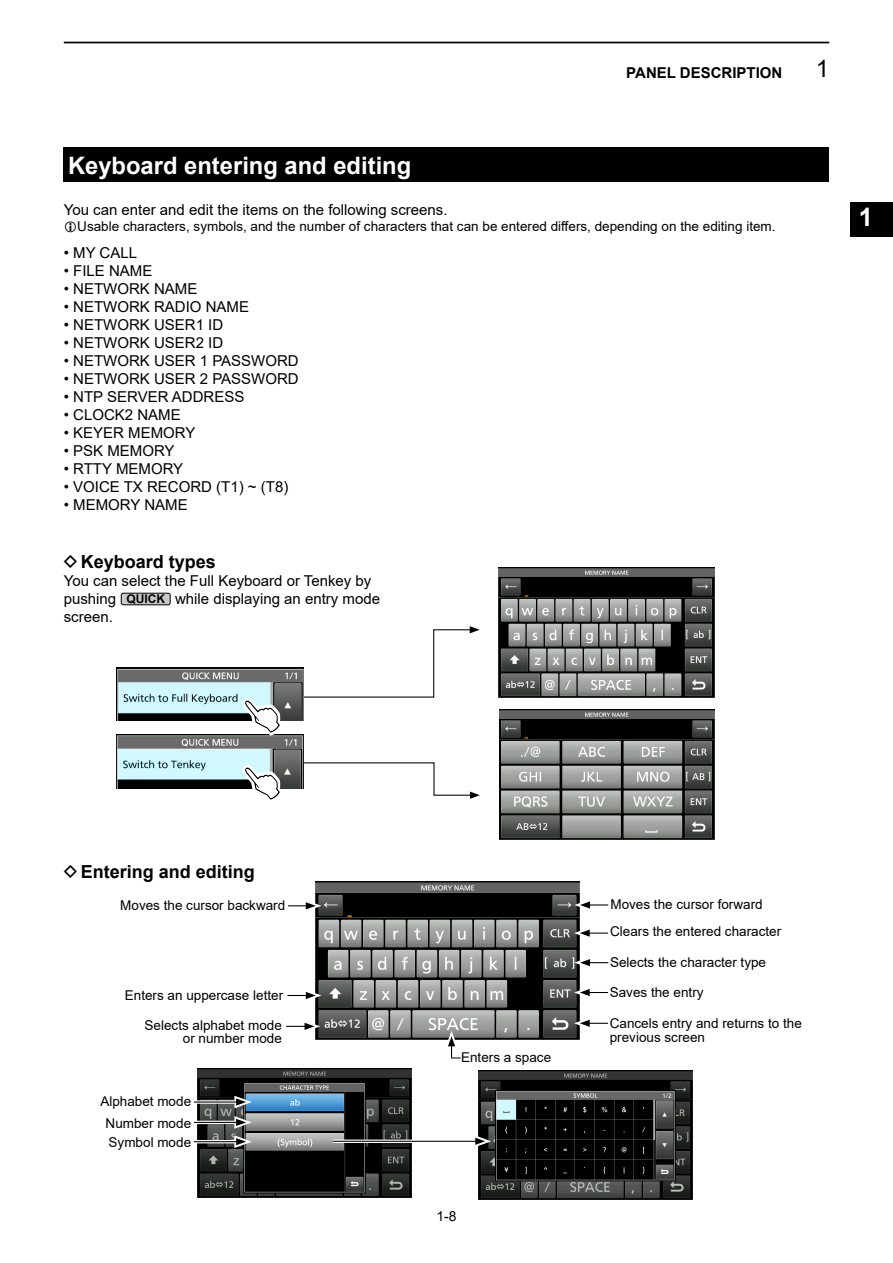
<style>
.page{position:relative;width:893px;height:1263px;background:#fff}
.page>*{position:absolute;margin:0;border:0;box-sizing:border-box;transform-origin:0 0}
.t1{font:700 25.5px "Arial";color:#fff}
.t2{font:700 24px "Arial";color:#fff}
.t3{font:24px "Arial";color:#000}
.t4{font:700 18px "Arial";color:#000}
.t5{font:15px/18px "Arial";color:#000}
.t6{font:700 15px "Arial";color:#000}
.t7{font:13.8px "Arial";color:#000}
.t8{font:13.5px/13.5px "Arial";color:#000;text-align:right}
.s1{font-family:"Product Font";font-weight:400}
.s2{font-weight:700;font-size:12px}
</style>
<div class="page">
<hr style="left:64px;top:42px;width:765px;height:1px;background:#000">
<div style="left:850px;top:202px;width:43px;height:34px;background:#000"></div>
<div style="left:64px;top:148px;width:765px;height:34px;background:#000"></div>
<div style="left:121px;top:593px;width:49px;height:12px;background:#c9caca;border-radius:2px"></div>
<div style="left:121px;top:593px;width:50px;height:12px;border:1px solid #000;border-radius:2px"></div>
<img style="left:315px;top:881px;width:265px;height:158px">
<svg style="left:574px;top:956px;width:34px;height:13px"></svg>
<hr style="left:587px;top:932px;width:21px;height:2px;background:#000">
<svg style="left:574px;top:927px;width:17px;height:12px"></svg>
<svg style="left:574px;top:986px;width:34px;height:13px"></svg>
<svg style="left:445px;top:1031px;width:16px;height:27px"></svg>
<svg style="left:574px;top:1017px;width:34px;height:12px"></svg>
<svg style="left:286px;top:1020px;width:34px;height:13px"></svg>
<svg style="left:287px;top:989px;width:34px;height:13px"></svg>
<svg style="left:574px;top:899px;width:34px;height:12px"></svg>
<svg style="left:288px;top:899px;width:33px;height:13px"></svg>
<img style="left:478px;top:1071px;width:215px;height:128px">
<img style="left:197px;top:1069px;width:214px;height:128px">
<svg style="left:195px;top:1100px;width:39px;height:4px"></svg>
<hr style="left:194px;top:1101px;width:44px;height:1px;background:#000">
<svg style="left:234px;top:1096px;width:18px;height:12px"></svg>
<svg style="left:333px;top:1139px;width:141px;height:4px"></svg>
<hr style="left:333px;top:1141px;width:145px;height:1px;background:#000">
<svg style="left:474px;top:1135px;width:17px;height:12px"></svg>
<hr style="left:195px;top:1121px;width:46px;height:3px;background:#fff">
<hr style="left:194px;top:1122px;width:44px;height:1px;background:#000">
<svg style="left:234px;top:1116px;width:18px;height:13px"></svg>
<hr style="left:195px;top:1140px;width:46px;height:3px;background:#fff">
<hr style="left:194px;top:1141px;width:44px;height:1px;background:#000">
<svg style="left:234px;top:1135px;width:18px;height:13px"></svg>
<svg style="left:302px;top:626px;width:178px;height:72px"></svg>
<img style="left:498px;top:567px;width:216px;height:130px">
<img style="left:116px;top:735px;width:188px;height:53px">
<img style="left:499px;top:709px;width:215px;height:130px">
<img style="left:116px;top:668px;width:188px;height:52px">
<svg style="left:303px;top:762px;width:177px;height:37px"></svg>
<svg style="left:243px;top:696px;width:41px;height:40px"></svg>
<svg style="left:243px;top:763px;width:41px;height:37px"></svg>
<p class="t6" style="left:626px;top:62px;width:158px">PANEL DESCRIPTION</p>
<h2 class="t3" style="left:816px;top:52px;width:15px">1</h2>
<h2 class="t2" style="left:68px;top:148px;width:345px">Keyboard entering and editing</h2>
<p class="t5" style="left:64px;top:200px;width:385px">You can enter and edit the items on the following screens.</p>
<p class="t8" style="left:77px;top:220px;width:700px">Usable characters, symbols, and the number of characters that can be entered differs, depending on the editing item.</p>
<p class="t5" style="left:64px;top:243px;width:75px">• MY CALL</p>
<p class="t5" style="left:64px;top:261px;width:90px">• FILE NAME</p>
<p class="t5" style="left:64px;top:279px;width:135px">• NETWORK NAME</p>
<p class="t5" style="left:64px;top:297px;width:187px">• NETWORK RADIO NAME</p>
<p class="t5" style="left:64px;top:315px;width:161px">• NETWORK USER1 ID</p>
<p class="t5" style="left:64px;top:333px;width:161px">• NETWORK USER2 ID</p>
<p class="t5" style="left:64px;top:351px;width:236px">• NETWORK USER 1 PASSWORD</p>
<p class="t5" style="left:64px;top:369px;width:236px">• NETWORK USER 2 PASSWORD</p>
<p class="t5" style="left:64px;top:387px;width:182px">• NTP SERVER ADDRESS</p>
<p class="t5" style="left:64px;top:405px;width:118px">• CLOCK2 NAME</p>
<p class="t5" style="left:64px;top:423px;width:133px">• KEYER MEMORY</p>
<p class="t5" style="left:64px;top:441px;width:112px">• PSK MEMORY</p>
<p class="t5" style="left:64px;top:459px;width:121px">• RTTY MEMORY</p>
<p class="t5" style="left:64px;top:477px;width:226px">• VOICE TX RECORD (T1) ~ (T8)</p>
<p class="t5" style="left:64px;top:495px;width:125px">• MEMORY NAME</p>
<p class="t4" style="left:64px;top:549px;width:154px"><span class="s1">D</span> Keyboard types</p>
<p class="t5" style="left:64px;top:571px;width:318px">You can select the Full Keyboard or Tenkey by pushing <span class="s2">QUICK</span> while displaying an entry mode screen.</p>
<h1 class="t1" style="left:859px;top:199px;width:16px">1</h1>
<p class="t4" style="left:64px;top:859px;width:193px"><span class="s1">D</span> Entering and editing</p>
<p class="t8" style="left:120px;top:898px;width:167px">Moves the cursor backward</p>
<p class="t8" style="left:610px;top:897px;width:154px">Moves the cursor forward</p>
<p class="t8" style="left:125px;top:988px;width:160px">Enters an uppercase letter</p>
<p class="t8" style="left:145px;top:1018px;width:139px">Selects alphabet mode or number mode</p>
<p class="t8" style="left:100px;top:1091px;width:92px;line-height:21.3px;text-align:center">Alphabet mode<br>Number mode</p>
<p class="t8" style="left:109px;top:1135px;width:84px">Symbol mode</p>
<p class="t8" style="left:461px;top:1050px;width:92px">Enters a space</p>
<p class="t7" style="left:436px;top:1206px;width:21px">1-8</p>
<p class="t8" style="left:610px;top:925px;width:173px">Clears the entered character</p>
<p class="t8" style="left:610px;top:955px;width:158px">Selects the character type</p>
<p class="t8" style="left:610px;top:986px;width:95px">Saves the entry</p>
<p class="t8" style="left:610px;top:1017px;width:194px;text-align:left">Cancels entry and returns to the previous screen</p>
</div>
